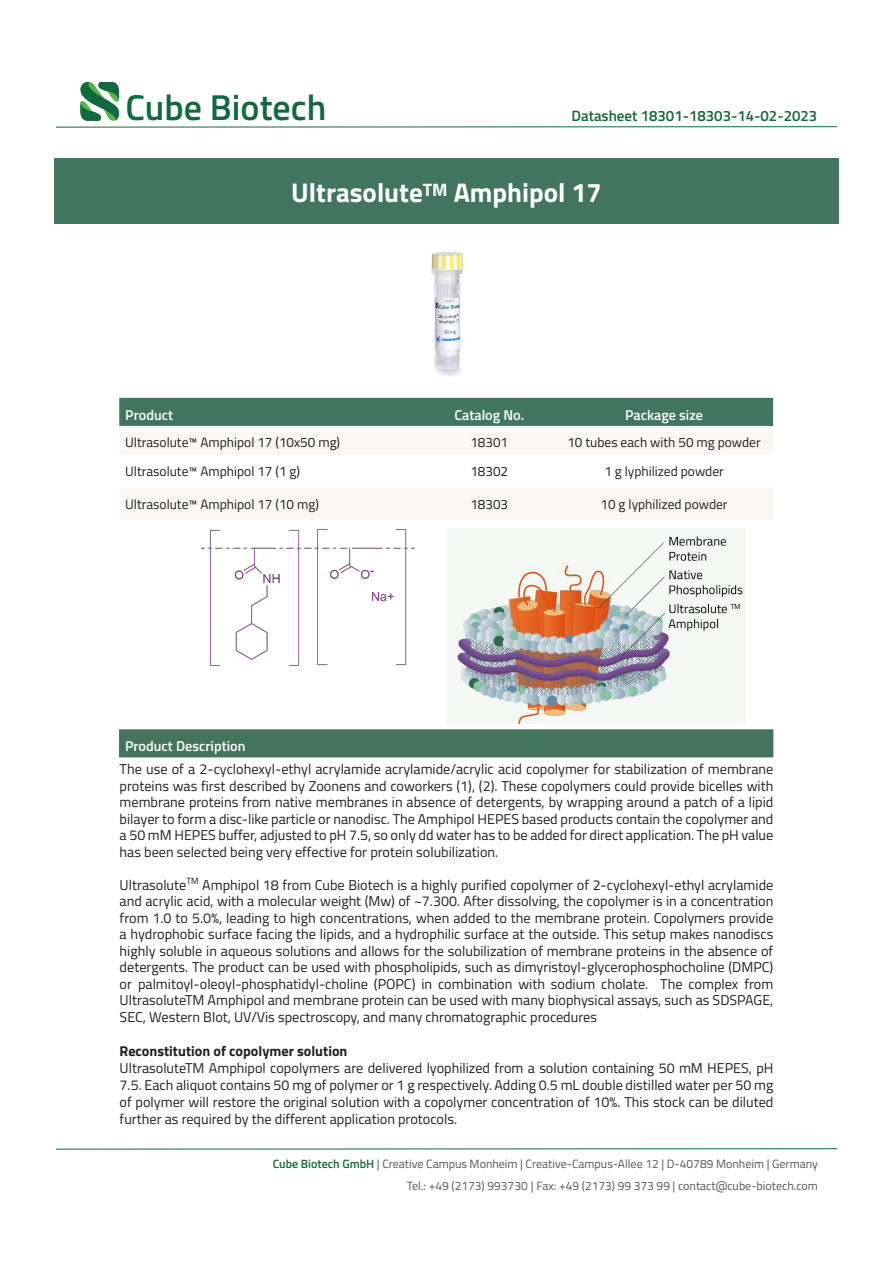
<style>
.page{position:relative;width:893px;height:1263px;background:#fff}
.page>*{position:absolute;margin:0;border:0;box-sizing:border-box;transform-origin:0 0}
.t1{font:600 36px "Titillium Web";color:#116a3e}
.t2{font:700 27px "Titillium Web";color:#fff}
.t3{font:600 15px "Titillium Web";color:#166938}
.t4{font:14.25px/16.5px "Titillium Web";color:#231f20;text-align:justify}
.t5{font:600 14.25px "Titillium Web";color:#fff}
.t6{font:700 14.25px "Titillium Web";color:#231f20}
.t7{font:13.5px "Titillium Web";color:#231f20}
.t8{font:12px "Titillium Web";color:#575756}
.s1{font-weight:600;color:#166938}
</style>
<div class="page">
<svg style="left:80px;top:82px;width:39px;height:39px"></svg>
<hr style="left:56px;top:126px;width:781px;height:1px;background:#116a3e">
<div style="left:54px;top:158px;width:785px;height:66px;background:#41755d"></div>
<div style="left:119px;top:398px;width:654px;height:28px;background:#41755d"></div>
<div style="left:119px;top:729px;width:654px;height:28px;background:#44755c"></div>
<img style="left:431px;top:252px;width:32px;height:124px">
<img style="left:201px;top:530px;width:213px;height:135px">
<img style="left:453px;top:535px;width:292px;height:189px">
<hr style="left:56px;top:1148px;width:781px;height:1px;background:#116a3e">
<h1 class="t1" style="left:125px;top:81px;width:203px">Cube Biotech</h1>
<p class="t3" style="left:571px;top:104px;width:247px">Datasheet 18301-18303-14-02-2023</p>
<p class="t2" style="left:291px;top:172px;width:312px">Ultrasolute<sup>TM</sup> Amphipol 17</p>
<p class="t5" style="left:125px;top:404px;width:49px">Product</p>
<p class="t5" style="left:454px;top:404px;width:71px">Catalog No.</p>
<p class="t5" style="left:625px;top:404px;width:79px">Package size</p>
<p class="t7" style="left:125px;top:432px;width:216px">Ultrasolute™ Amphipol 17 (10x50 mg)</p>
<p class="t7" style="left:470px;top:432px;width:39px">18301</p>
<p class="t7" style="left:567px;top:432px;width:195px">10 tubes each with 50 mg powder</p>
<p class="t7" style="left:125px;top:461px;width:176px">Ultrasolute™ Amphipol 17 (1 g)</p>
<p class="t7" style="left:470px;top:461px;width:39px">18302</p>
<p class="t7" style="left:604px;top:461px;width:121px">1 g lyphilized powder</p>
<p class="t7" style="left:125px;top:494px;width:195px">Ultrasolute™ Amphipol 17 (10 mg)</p>
<p class="t7" style="left:470px;top:494px;width:39px">18303</p>
<p class="t7" style="left:601px;top:494px;width:129px">10 g lyphilized powder</p>
<p class="t5" style="left:125px;top:736px;width:122px">Product Description</p>
<p class="t4" style="left:120px;top:760px;width:655px">The use of a 2-cyclohexyl-ethyl acrylamide acrylamide/acrylic acid copolymer for stabilization of membrane proteins was first described by Zoonens and coworkers (1), (2). These copolymers could provide bicelles with membrane proteins from native membranes in absence of detergents, by wrapping around a patch of a lipid bilayer to form a disc-like particle or nanodisc. The Amphipol HEPES based products contain the copolymer and a 50 mM HEPES buffer, adjusted to pH 7.5, so only dd water has to be added for direct application. The pH value has been selected being very effective for protein solubilization.</p>
<p class="t4" style="left:120px;top:876px;width:655px">Ultrasolute<sup>TM</sup> Amphipol 18 from Cube Biotech is a highly purified copolymer of 2-cyclohexyl-ethyl acrylamide and acrylic acid, with a molecular weight (Mw) of ~7.300. After dissolving, the copolymer is in a concentration from 1.0 to 5.0%, leading to high concentrations, when added to the membrane protein. Copolymers provide a hydrophobic surface facing the lipids, and a hydrophilic surface at the outside. This setup makes nanodiscs highly soluble in aqueous solutions and allows for the solubilization of membrane proteins in the absence of detergents. The product can be used with phospholipids, such as dimyristoyl-glycerophosphocholine (DMPC) or palmitoyl-oleoyl-phosphatidyl-choline (POPC) in combination with sodium cholate. The complex from UltrasoluteTM Amphipol and membrane protein can be used with many biophysical assays, such as SDSPAGE, SEC, Western Blot, UV/Vis spectroscopy, and many chromatographic procedures</p>
<p class="t6" style="left:120px;top:1040px;width:229px">Reconstitution of copolymer solution</p>
<p class="t4" style="left:120px;top:1059px;width:655px;line-height:17.1px">UltrasoluteTM Amphipol copolymers are delivered lyophilized from a solution containing 50 mM HEPES, pH 7.5. Each aliquot contains 50 mg of polymer or 1 g respectively. Adding 0.5 mL double distilled water per 50 mg of polymer will restore the original solution with a copolymer concentration of 10%. This stock can be diluted further as required by the different application protocols.</p>
<p class="t8" style="left:273px;top:1155px;width:547px"><span class="s1">Cube Biotech GmbH</span> | Creative Campus Monheim | Creative-Campus-Allee 12 | D-40789 Monheim | Germany</p>
<p class="t8" style="left:407px;top:1177px;width:412px">Tel.: +49 (2173) 993730 | Fax: +49 (2173) 99 373 99 | contact@cube-biotech.com</p>
</div>
